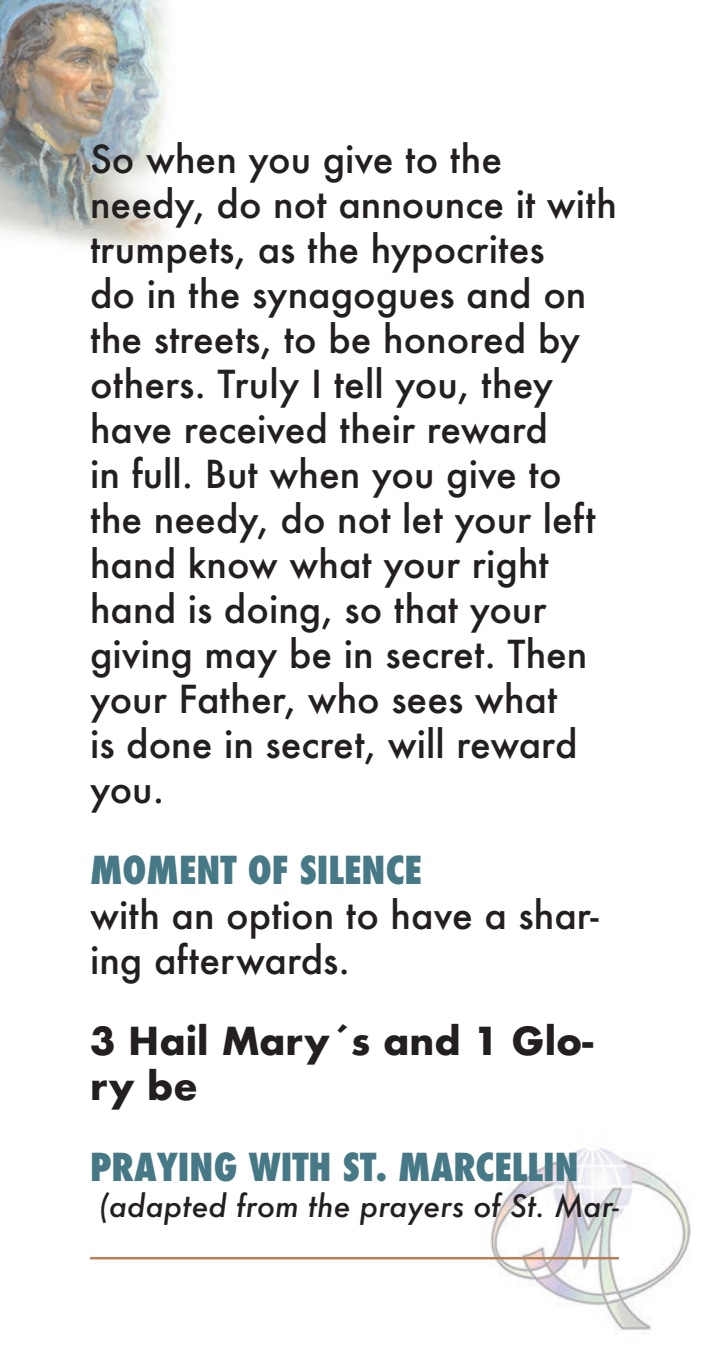
<style>
.page{position:relative;width:709px;height:1347px;background:#fff}
.page>*{position:absolute;margin:0;border:0;box-sizing:border-box;transform-origin:0 0}
.t1{font:500 37.5px/45px "Futura";color:#231f20}
.titolo{font:800 condensed 37.5px "Futura";color:#467886}
.t2{font:700 37.5px/45px "Futura";color:#231f20}
.firma{font:italic 500 30px "Futura";color:#231f20}
</style>
<div class="page">
<img style="left:0;top:0;width:691px;height:1330px">
<hr style="left:90px;top:1256px;width:529px;height:3px;background:#b97f56">
<p class="t1" style="left:90px;top:136px;width:528px">So when you give to the needy, do not announce it with trumpets, as the hypocrites<br>do in the synagogues and on the streets, to be honored by others. Truly I tell you, they have received their reward<br>in full. But when you give to the needy, do not let your left hand know what your right hand is doing, so that your giving may be in secret. Then your Father, who sees what<br>is done in secret, will reward you.</p>
<p class="titolo" style="left:90px;top:844px;width:333px">MOMENT OF SILENCE</p>
<p class="t1" style="left:90px;top:892px;width:510px">with an option to have a shar&shy;ing afterwards.</p>
<p class="t2" style="left:90px;top:1018px;width:504px">3 Hail Mary´s and 1 Glo&shy;ry be</p>
<p class="titolo" style="left:90px;top:1141px;width:490px">PRAYING WITH ST. MARCELLIN</p>
<p class="firma" style="left:99px;top:1185px;width:521px">(adapted from the prayers of St. Mar-</p>
</div>
